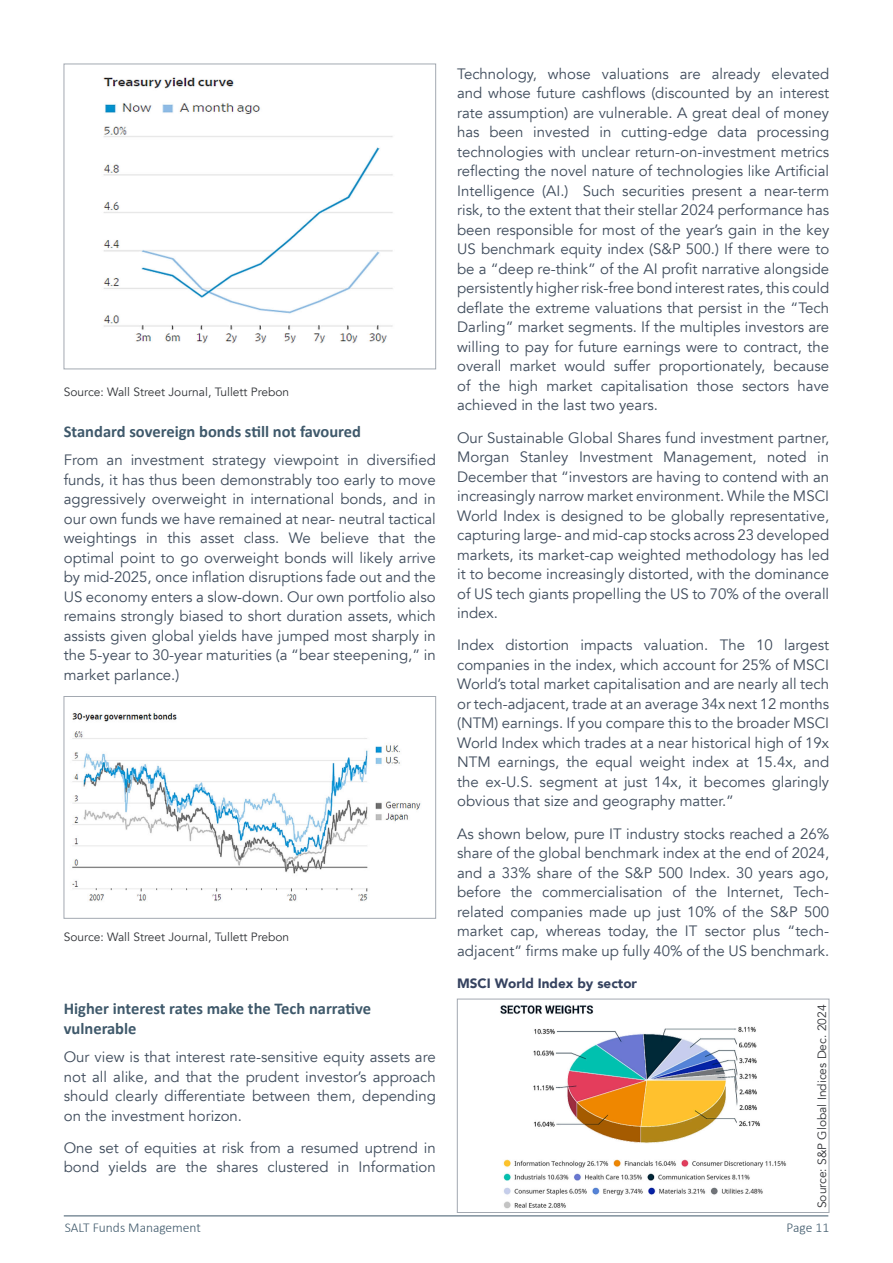
<style>
.page{position:relative;width:893px;height:1263px;background:#fff}
.page>*{position:absolute;margin:0;border:0;box-sizing:border-box;transform-origin:0 0}
.Subhead01{font:700 16.5px/19.8px "Calibri";color:#3f596b}
.Body_Copy{font:15px/19.5px "Avenir";color:#3f4c5c;text-align:justify}
.t1{font:300 13.5px "Calibri";color:#3f596b}
.Chart_Header{font:900 13.5px "Avenir";color:#364360}
.Chart_source{font:12px "Avenir";color:#313337}
</style>
<div class="page">
<hr style="left:64px;top:1215px;width:764px;height:1px;background:#3f596b">
<img style="left:103px;top:77px;width:290px;height:267px">
<div style="left:64px;top:64px;width:372px;height:305px;border:1px solid #a3a9b1"></div>
<img style="left:72px;top:713px;width:349px;height:188px">
<div style="left:64px;top:696px;width:372px;height:222px;border:1px solid #a3a9b1"></div>
<img style="left:500px;top:1005px;width:287px;height:204px">
<div style="left:457px;top:999px;width:372px;height:214px;border:1px solid #a3a9b1"></div>
<p class="Chart_source" style="left:64px;top:385px;width:227px">Source: Wall Street Journal, Tullett Prebon</p>
<p class="Subhead01" style="left:64px;top:421px;width:299px">Standard sovereign bonds still not favoured</p>
<p class="Body_Copy" style="left:64px;top:451px;width:374px">From an investment strategy viewpoint in diversified funds, it has thus been demonstrably too early to move aggressively overweight in international bonds, and in our own funds we have remained at near- neutral tactical weightings in this asset class. We believe that the optimal point to go overweight bonds will likely arrive by mid-2025, once inflation disruptions fade out and the US economy enters a slow-down. Our own portfolio also remains strongly biased to short duration assets, which assists given global yields have jumped most sharply in the 5-year to 30-year maturities (a “bear steepening,” in market parlance.)</p>
<p class="Chart_source" style="left:64px;top:930px;width:227px">Source: Wall Street Journal, Tullett Prebon</p>
<p class="Subhead01" style="left:64px;top:998px;width:309px">Higher interest rates make the Tech narrative vulnerable</p>
<p class="Body_Copy" style="left:64px;top:1047px;width:374px">Our view is that interest rate-sensitive equity assets are not all alike, and that the prudent investor’s approach should clearly differentiate between them, depending on the investment horizon.</p>
<p class="Body_Copy" style="left:64px;top:1138px;width:374px">One set of equities at risk from a resumed uptrend in bond yields are the shares clustered in Information</p>
<p class="Body_Copy" style="left:457px;top:64px;width:374px">Technology, whose valuations are already elevated and whose future cashflows (discounted by an interest rate assumption) are vulnerable. A great deal of money has been invested in cutting-edge data processing technologies with unclear return-on-investment metrics reflecting the novel nature of technologies like Artificial Intelligence (AI.) Such securities present a near-term risk, to the extent that their stellar 2024 performance has been responsible for most of the year’s gain in the key US benchmark equity index (S&amp;P 500.) If there were to be a “deep re-think” of the AI profit narrative alongside persistently higher risk-free bond interest rates, this could deflate the extreme valuations that persist in the “Tech Darling” market segments. If the multiples investors are willing to pay for future earnings were to contract, the overall market would suffer proportionately, because of the high market capitalisation those sectors have achieved in the last two years.</p>
<p class="Body_Copy" style="left:457px;top:428px;width:374px">Our Sustainable Global Shares fund investment partner, Morgan Stanley Investment Management, noted in December that “investors are having to contend with an increasingly narrow market environment. While the MSCI World Index is designed to be globally representative, capturing large- and mid-cap stocks across 23 developed markets, its market-cap weighted methodology has led it to become increasingly distorted, with the dominance of US tech giants propelling the US to 70% of the overall index.</p>
<p class="Body_Copy" style="left:457px;top:636px;width:374px">Index distortion impacts valuation. The 10 largest companies in the index, which account for 25% of MSCI World’s total market capitalisation and are nearly all tech or tech-adjacent, trade at an average 34x next 12 months (NTM) earnings. If you compare this to the broader MSCI World Index which trades at a near historical high of 19x NTM earnings, the equal weight index at 15.4x, and the ex-U.S. segment at just 14x, it becomes glaringly obvious that size and geography matter.”</p>
<p class="Body_Copy" style="left:457px;top:824px;width:374px">As shown below, pure IT industry stocks reached a 26% share of the global benchmark index at the end of 2024, and a 33% share of the S&amp;P 500 Index. 30 years ago, before the commercialisation of the Internet, Tech&shy;related companies made up just 10% of the S&amp;P 500 market cap, whereas today, the IT sector plus “tech&shy;adjacent” firms make up fully 40% of the US benchmark.</p>
<p class="Chart_Header" style="left:457px;top:972px;width:181px">MSCI World Index by sector</p>
<p class="Chart_source" style="left:815px;top:1208px;width:205px;rotate:-90deg">Source: S&amp;P Global Indices Dec. 2024</p>
<p class="t1" style="left:65px;top:1219px;width:138px">SALT Funds Management</p>
<p class="t1" style="left:787px;top:1219px;width:44px">Page 11</p>
</div>
